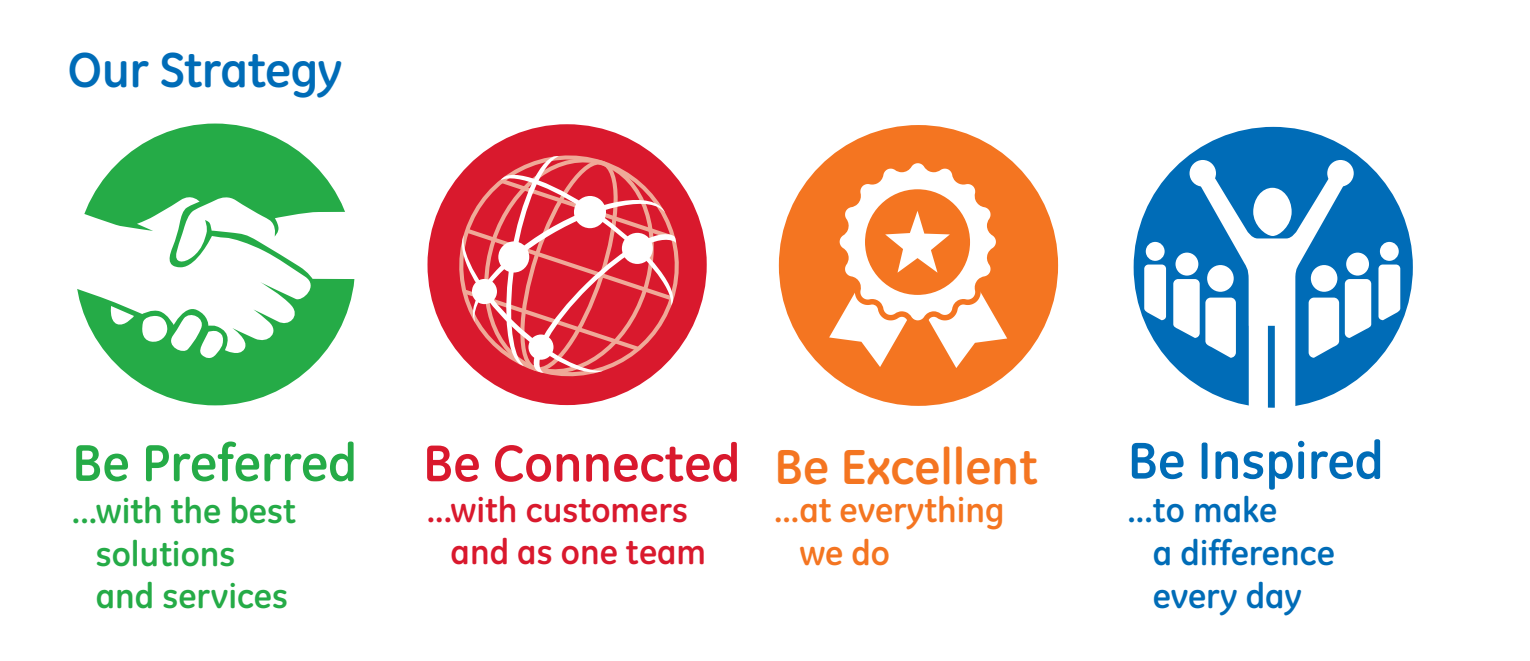
<style>
.page{position:relative;width:1530px;height:661px;background:#fff}
.page>*{position:absolute;margin:0;border:0;box-sizing:border-box;transform-origin:0 0}
.t1{font:700 52.5px "GE Inspira";color:#25ab47}
.t2{font:700 52.5px "GE Inspira";color:#d9192d}
.t3{font:700 52.5px "GE Inspira";color:#006cb7}
.t4{font:700 50px "GE Inspira";color:#f47521}
._20pt_23-subhead{font:700 50px "GE Inspira";letter-spacing:-.015em;color:#006cb7}
.t5{font:700 35px/42.5px "GE Inspira";color:#25ab47}
.t6{font:700 35px/42.5px "GE Inspira";color:#d9192d}
.t7{font:700 35px/42.5px "GE Inspira";color:#006cb7}
.t8{font:700 35px/42.5px "GE Inspira";color:#f47521}
</style>
<div class="page">
<svg style="left:77px;top:123px;width:278px;height:283px"></svg>
<div style="left:428px;top:124px;width:279px;height:281px;background:#d9192d;border-radius:50%"></div>
<svg style="left:456px;top:152px;width:225px;height:228px"></svg>
<svg style="left:785px;top:125px;width:274px;height:281px"></svg>
<div style="left:1134px;top:127px;width:279px;height:280px;background:#006cb7;border-radius:50%"></div>
<svg style="left:1190px;top:162px;width:164px;height:246px"></svg>
<div style="left:1253px;top:188px;width:39px;height:48px;background:#fff;border-radius:50%"></div>
<div style="left:1207px;top:265px;width:27px;height:27px;background:#fff;border-radius:50%"></div>
<div style="left:1176px;top:252px;width:22px;height:23px;background:#fff;border-radius:50%"></div>
<div style="left:1146px;top:242px;width:19px;height:19px;background:#fff;border-radius:50%"></div>
<svg style="left:1173px;top:279px;width:63px;height:79px"></svg>
<svg style="left:1144px;top:264px;width:22px;height:56px"></svg>
<div style="left:1311px;top:265px;width:26px;height:27px;background:#fff;border-radius:50%"></div>
<div style="left:1346px;top:252px;width:23px;height:23px;background:#fff;border-radius:50%"></div>
<div style="left:1380px;top:242px;width:19px;height:19px;background:#fff;border-radius:50%"></div>
<svg style="left:1309px;top:297px;width:30px;height:61px;background:#e0edf6"></svg>
<svg style="left:1345px;top:279px;width:26px;height:59px;background:#e7f1f8"></svg>
<svg style="left:1378px;top:264px;width:22px;height:56px"></svg>
<div style="left:1190px;top:160px;width:26px;height:26px;background:#fff;border-radius:50%"></div>
<div style="left:1327px;top:160px;width:27px;height:26px;background:#fff;border-radius:50%"></div>
<p class="_20pt_23-subhead" style="left:68px;top:38px;width:277px">Our Strategy</p>
<p class="t1" style="left:72px;top:429px;width:287px">Be Preferred</p>
<p class="t5" style="left:96px;top:489px;width:202px;text-indent:-24px">...with the best solutions and services</p>
<p class="t2" style="left:423px;top:429px;width:319px">Be Connected</p>
<p class="t6" style="left:451px;top:487px;width:257px;text-indent:-24px">...with customers and as one team</p>
<p class="t4" style="left:774px;top:434px;width:265px">Be Excellent</p>
<p class="t8" style="left:799px;top:488px;width:207px;text-indent:-25px">...at everything we do</p>
<p class="t3" style="left:1128px;top:427px;width:258px">Be Inspired</p>
<p class="t7" style="left:1153px;top:488px;width:183px;text-indent:-25px">...to make<br>a difference every day</p>
</div>
